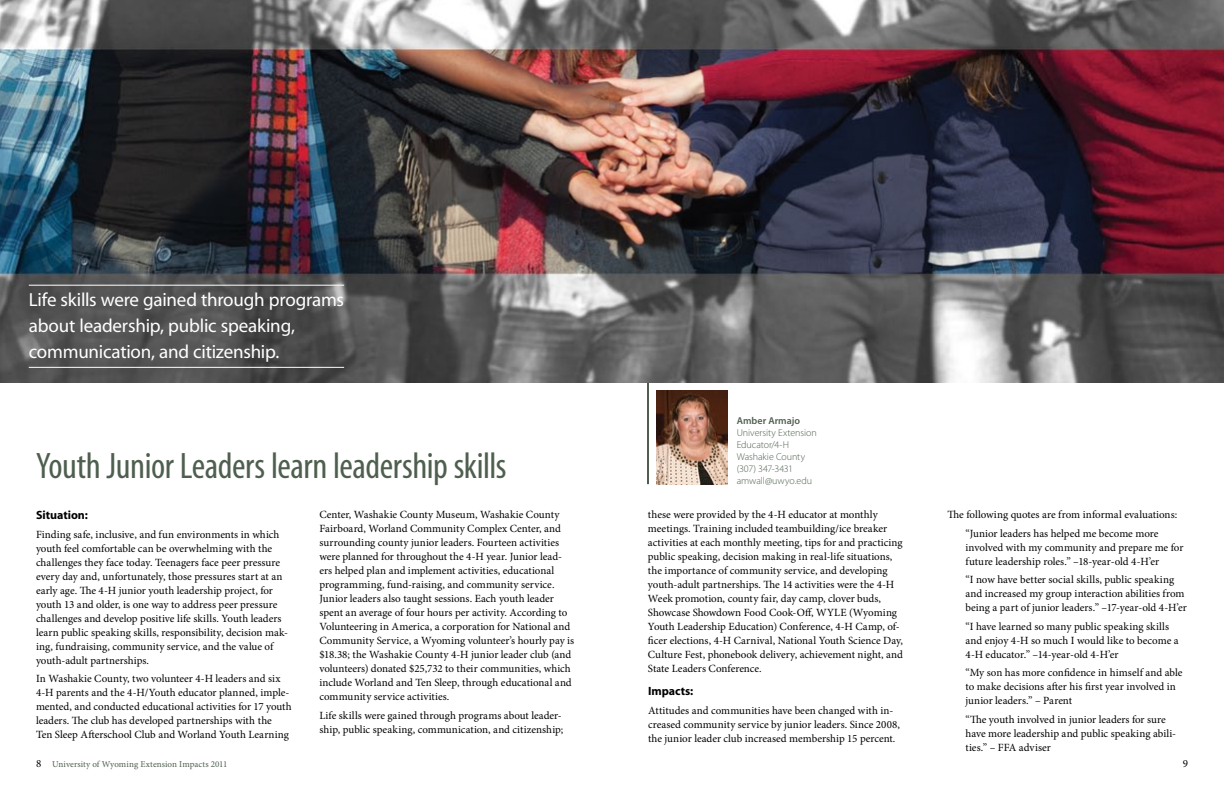
<style>
.page{position:relative;width:1224px;height:792px;background:#fff}
.page>*{position:absolute;margin:0;border:0;box-sizing:border-box;transform-origin:0 0}
.t1{font:condensed 37px "Myriad";letter-spacing:-.01em;color:#4f5f4f}
.t2{font:19px/26px "Myriad";letter-spacing:-.01em;color:#fff}
.t3{font:700 12px "Myriad";color:#000}
.t4{font:11px/14px "Minion Pro";color:#000}
.t5{font:300 10px/12px "Myriad Pro";letter-spacing:-.005em;color:#4f5f4f}
.t6{font:600 10px "Myriad Pro";color:#4f5f4f}
.t7{font:9px "Minion Pro";letter-spacing:.005em;color:#4f5f4f}
.s1{font-size:11px;color:#000}
</style>
<div class="page">
<img style="left:0;top:0;width:1224px;height:383px">
<hr style="left:29px;top:285px;width:315px;height:1px;background:#fff">
<hr style="left:29px;top:367px;width:315px;height:1px;background:#fff">
<img style="left:656px;top:390px;width:72px;height:94px">
<hr style="left:647px;top:383px;width:2px;height:101px;background:#4f5f4f">
<h2 class="t2" style="left:29px;top:287px;width:317px">Life skills were gained through programs about leadership, public speaking, communication, and citizenship.</h2>
<h1 class="t1" style="left:36px;top:447px;width:472px">Youth Junior Leaders learn leadership skills</h1>
<p class="t3" style="left:36px;top:509px;width:53px">Situation:</p>
<p class="t4" style="left:36px;top:527px;width:254px">Finding safe, inclusive, and fun environments in which youth feel comfortable can be overwhelming with the challenges they face today. Teenagers face peer pressure every day and, unfortunately, those pressures start at an early age. The 4-H junior youth leadership project, for youth 13 and older, is one way to address peer pressure challenges and develop positive life skills. Youth leaders learn public speaking skills, responsibility, decision mak&shy;ing, fundraising, community service, and the value of youth-adult partnerships.</p>
<p class="t4" style="left:36px;top:672px;width:257px">In Washakie County, two volunteer 4-H leaders and six 4-H parents and the 4-H/Youth educator planned, imple&shy;mented, and conducted educational activities for 17 youth leaders. The club has developed partnerships with the<br>Ten Sleep Afterschool Club and Worland Youth Learning</p>
<p class="t4" style="left:319px;top:508px;width:256px">Center, Washakie County Museum, Washakie County Fairboard, Worland Community Complex Center, and surrounding county junior leaders. Fourteen activities were planned for throughout the 4-H year. Junior lead&shy;ers helped plan and implement activities, educational programming, fund-raising, and community service.<br>Junior leaders also taught sessions. Each youth leader spent an average of four hours per activity. According to Volunteering in America, a corporation for National and Community Service, a Wyoming volunteer’s hourly pay is $18.38; the Washakie County 4-H junior leader club (and volunteers) donated $25,732 to their communities, which include Worland and Ten Sleep, through educational and community service activities.</p>
<p class="t4" style="left:319px;top:708px;width:245px">Life skills were gained through programs about leader&shy;ship, public speaking, communication, and citizenship;</p>
<p class="t6" style="left:737px;top:414px;width:65px">Amber Armajo</p>
<p class="t5" style="left:737px;top:427px;width:82px">University Extension<br>Educator/4-H<br>Washakie County (307) 347-3431 amwall@uwyo.edu</p>
<p class="t4" style="left:648px;top:508px;width:257px">these were provided by the 4-H educator at monthly meetings. Training included teambuilding/ice breaker activities at each monthly meeting, tips for and practicing public speaking, decision making in real-life situations, the importance of community service, and developing youth-adult partnerships. The 14 activities were the 4-H Week promotion, county fair, day camp, clover buds, Showcase Showdown Food Cook-Off, WYLE (Wyoming Youth Leadership Education) Conference, 4-H Camp, of&shy;ficer elections, 4-H Carnival, National Youth Science Day, Culture Fest, phonebook delivery, achievement night, and State Leaders Conference.</p>
<p class="t3" style="left:648px;top:685px;width:47px">Impacts:</p>
<p class="t4" style="left:648px;top:703px;width:254px">Attitudes and communities have been changed with in&shy;creased community service by junior leaders. Since 2008, the junior leader club increased membership 15 percent.</p>
<p class="t4" style="left:948px;top:505px;width:231px;line-height:18.5px;text-align:center">The following quotes are from informal evaluations: “Junior leaders has helped me become more</p>
<p class="t4" style="left:966px;top:540px;width:219px">involved with my community and prepare me for future leadership roles.” –18-year-old 4-H’er</p>
<p class="t4" style="left:966px;top:573px;width:223px">“I now have better social skills, public speaking and increased my group interaction abilities from being a part of junior leaders.” –17-year-old 4-H’er</p>
<p class="t4" style="left:966px;top:619px;width:215px">“I have learned so many public speaking skills and enjoy 4-H so much I would like to become a<br>4-H educator.” –14-year-old 4-H’er</p>
<p class="t4" style="left:966px;top:666px;width:218px">“My son has more confidence in himself and able to make decisions after his first year involved in junior leaders.” – Parent</p>
<p class="t4" style="left:966px;top:712px;width:212px">“The youth involved in junior leaders for sure have more leadership and public speaking abili&shy;ties.” – FFA adviser</p>
<p class="t7" style="left:36px;top:758px;width:193px"><span class="s1">8</span> University of Wyoming Extension Impacts 2011</p>
<p class="t4" style="left:1183px;top:756px;width:7px">9</p>
</div>
